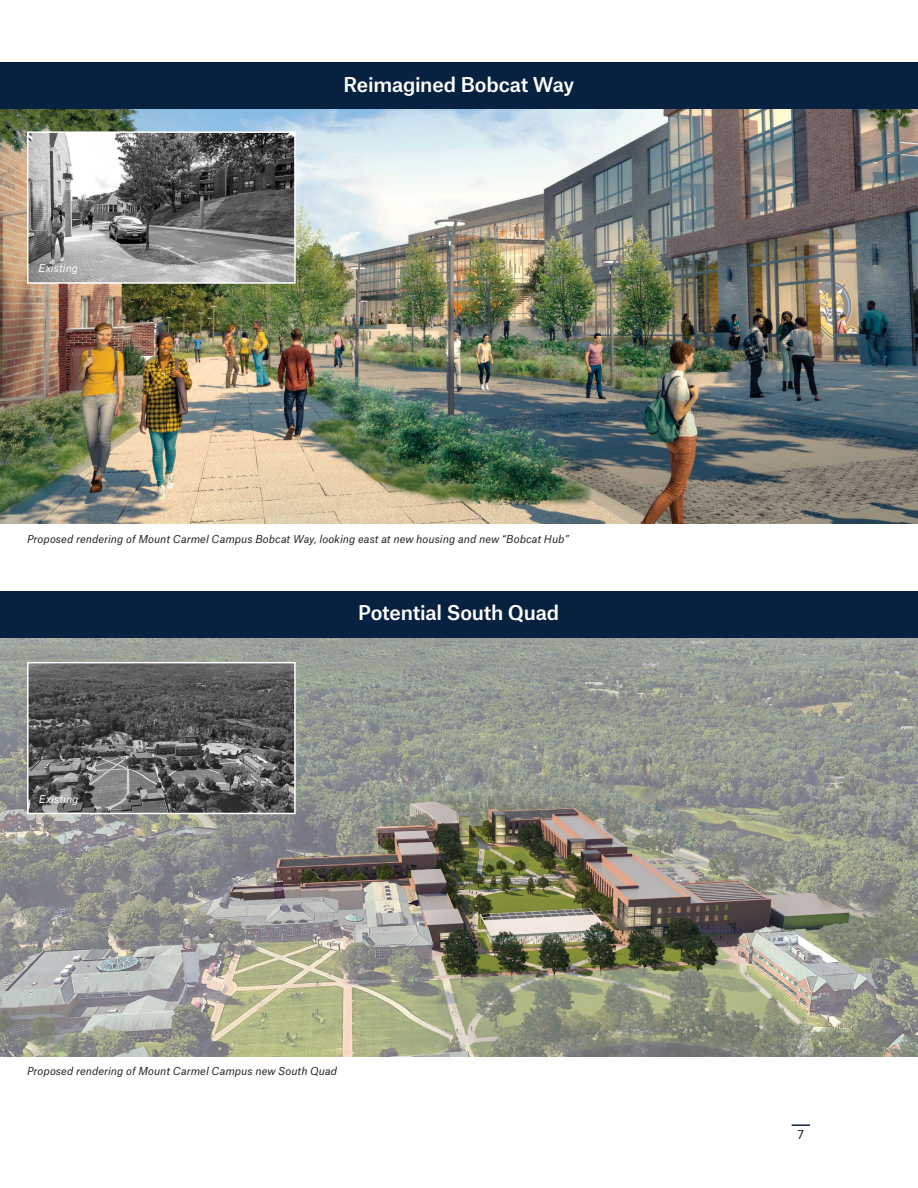
<style>
.page{position:relative;width:918px;height:1188px;background:#fff}
.page>*{position:absolute;margin:0;border:0;box-sizing:border-box;transform-origin:0 0}
.P_photo_title{font:500 19.5px "Atlas Grotesk";letter-spacing:-.01em;color:#fff}
.t1{font:12px "Atlas Grotesk";color:#231f20}
.P_photo_captions{font:italic 10.5px "Atlas Grotesk";letter-spacing:.005em;color:#231f20}
.t2{font:italic 10.5px "Atlas Grotesk";letter-spacing:.005em;color:#fff}
</style>
<div class="page">
<svg style="left:792px;top:1124px;width:18px;height:2px"></svg>
<img style="left:0;top:638px;width:918px;height:418px">
<img style="left:0;top:109px;width:918px;height:415px">
<div style="left:0;top:63px;width:918px;height:46px;background:#072241"></div>
<svg style="left:26px;top:131px;width:270px;height:153px;background:#8a8988"></svg>
<div style="left:0;top:591px;width:918px;height:47px;background:#072241"></div>
<svg style="left:26px;top:661px;width:270px;height:154px;background:#636463"></svg>
<p class="t2" style="left:39px;top:260px;width:41px">Existing</p>
<p class="P_photo_title" style="left:344px;top:69px;width:232px">Reimagined Bobcat Way</p>
<p class="P_photo_captions" style="left:27px;top:530px;width:543px">Proposed rendering of Mount Carmel Campus Bobcat Way, looking east at new housing and new “Bobcat Hub”</p>
<p class="t2" style="left:39px;top:791px;width:41px">Existing</p>
<p class="P_photo_title" style="left:358px;top:597px;width:202px">Potential South Quad</p>
<p class="P_photo_captions" style="left:27px;top:1063px;width:312px">Proposed rendering of Mount Carmel Campus new South Quad</p>
<p class="t1" style="left:798px;top:1125px;width:8px">7</p>
</div>
